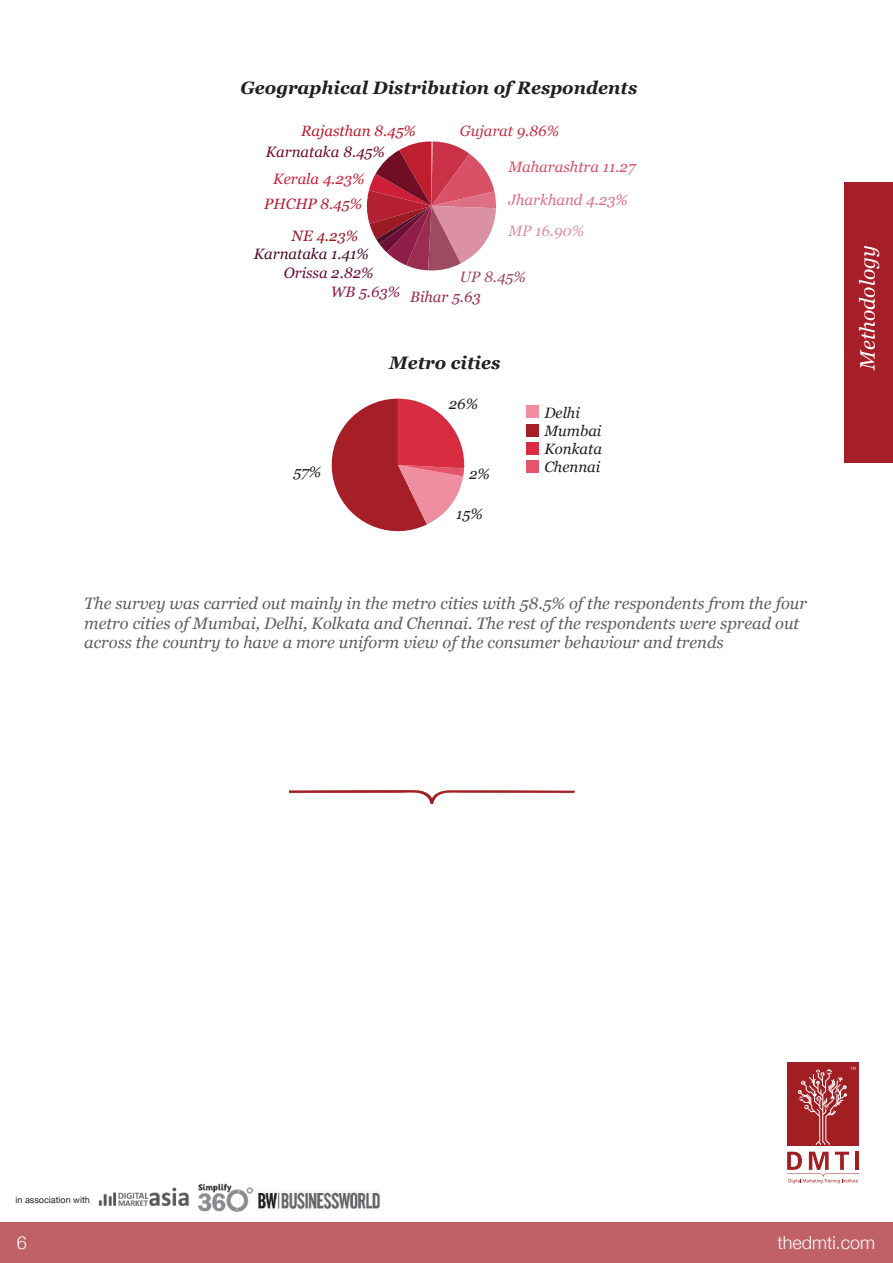
<style>
.page{position:relative;width:893px;height:1263px;background:#fff}
.page>*{position:absolute;margin:0;border:0;box-sizing:border-box;transform-origin:0 0}
.t1{font:italic 21px "Georgia";color:#fff}
.t2{font:italic 700 18px "Georgia";color:#231f20}
.t3{font:300 18px "Helvetica Neue";color:#fff}
.t4{font:italic 16.5px/19.8px "Georgia";color:#5e5f5f}
.t5{font:italic 15px/18px "Georgia";color:#231f20}
.t6{font:italic 15px/24px "Georgia";color:#6d0e34}
.t7{font:italic 15px "Georgia";color:#d85167}
.t8{font:italic 15px "Georgia";color:#be1e2d}
.t9{font:italic 15px "Georgia";color:#720e24}
.t10{font:italic 15px "Georgia";color:#4c1029}
.t11{font:italic 15px "Georgia";color:#dd6f86}
.t12{font:italic 15px "Georgia";color:#c93246}
.t13{font:italic 15px "Georgia";color:#ce1f3a}
.t14{font:italic 15px "Georgia";color:#b51f34}
.t15{font:italic 15px "Georgia";color:#db90a3}
.t16{font:italic 15px "Georgia";color:#9a1c22}
.t17{font:italic 15px "Georgia";color:#9f4a63}
.t18{font:9px "Helvetica Neue";color:#231f20}
.s1{color:#9a2d50}
</style>
<div class="page">
<svg style="left:787px;top:1152px;width:72px;height:31px"></svg>
<div style="left:787px;top:1063px;width:72px;height:83px;background:#a11e23"></div>
<svg style="left:798px;top:1067px;width:58px;height:78px"></svg>
<div style="left:844px;top:183px;width:49px;height:280px;background:#a51e28"></div>
<div style="left:0;top:1223px;width:893px;height:40px;background:#c06168"></div>
<img style="left:98px;top:1187px;width:91px;height:20px">
<img style="left:197px;top:1183px;width:57px;height:30px">
<img style="left:259px;top:1192px;width:120px;height:18px">
<svg style="left:331px;top:399px;width:133px;height:133px"></svg>
<div style="left:527px;top:406px;width:12px;height:12px;background:#f08ea1"></div>
<div style="left:527px;top:424px;width:12px;height:12px;background:#a51e28"></div>
<div style="left:527px;top:443px;width:12px;height:12px;background:#d82c40"></div>
<div style="left:527px;top:461px;width:12px;height:12px;background:#e5546b"></div>
<svg style="left:366px;top:141px;width:130px;height:130px"></svg>
<svg style="left:289px;top:790px;width:286px;height:14px"></svg>
<p class="t2" style="left:240px;top:76px;width:399px">Geographical Distribution of Respondents</p>
<p class="t8" style="left:301px;top:122px;width:116px">Rajasthan 8.45%</p>
<p class="t9" style="left:266px;top:142px;width:120px">Karnataka 8.45%</p>
<p class="t13" style="left:273px;top:169px;width:92px">Kerala 4.23%</p>
<p class="t14" style="left:264px;top:194px;width:99px">PHCHP 8.45%</p>
<p class="t16" style="left:292px;top:226px;width:68px">NE 4.23%</p>
<p class="t10" style="left:254px;top:244px;width:116px">Karnataka 1.41%</p>
<p class="t6" style="left:331px;top:261px;width:151px;text-indent:-47px">Orissa 2.82%<br><sup>WB</sup> <sup>5.63%</sup> <span class="s1">Bihar 5.63</span></p>
<p class="t12" style="left:460px;top:122px;width:101px">Gujarat 9.86%</p>
<p class="t7" style="left:508px;top:157px;width:129px">Maharashtra 11.27</p>
<p class="t11" style="left:508px;top:190px;width:121px">Jharkhand 4.23%</p>
<p class="t15" style="left:508px;top:222px;width:77px">MP 16.90%</p>
<p class="t17" style="left:460px;top:267px;width:67px">UP 8.45%</p>
<p class="t5" style="left:294px;top:463px;width:29px">57%</p>
<p class="t2" style="left:389px;top:351px;width:113px">Metro cities</p>
<p class="t5" style="left:449px;top:395px;width:31px">26%</p>
<p class="t5" style="left:469px;top:465px;width:22px">2%</p>
<p class="t5" style="left:456px;top:505px;width:28px">15%</p>
<p class="t5" style="left:544px;top:404px;width:59px">Delhi<br>Mumbai<br>Konkata<br>Chennai</p>
<p class="t4" style="left:84px;top:593px;width:724px">The survey was carried out mainly in the metro cities with 58.5% of the respondents from the four metro cities of Mumbai, Delhi, Kolkata and Chennai. The rest of the respondents were spread out across the country to have a more uniform view of the consumer behaviour and trends</p>
<p class="t1" style="left:854px;top:369px;width:126px;rotate:-90deg">Methodology</p>
<p class="t18" style="left:16px;top:1195px;width:76px">in association with</p>
<p class="t3" style="left:17px;top:1232px;width:12px">6</p>
<p class="t3" style="left:777px;top:1232px;width:99px">thedmti.com</p>
</div>
